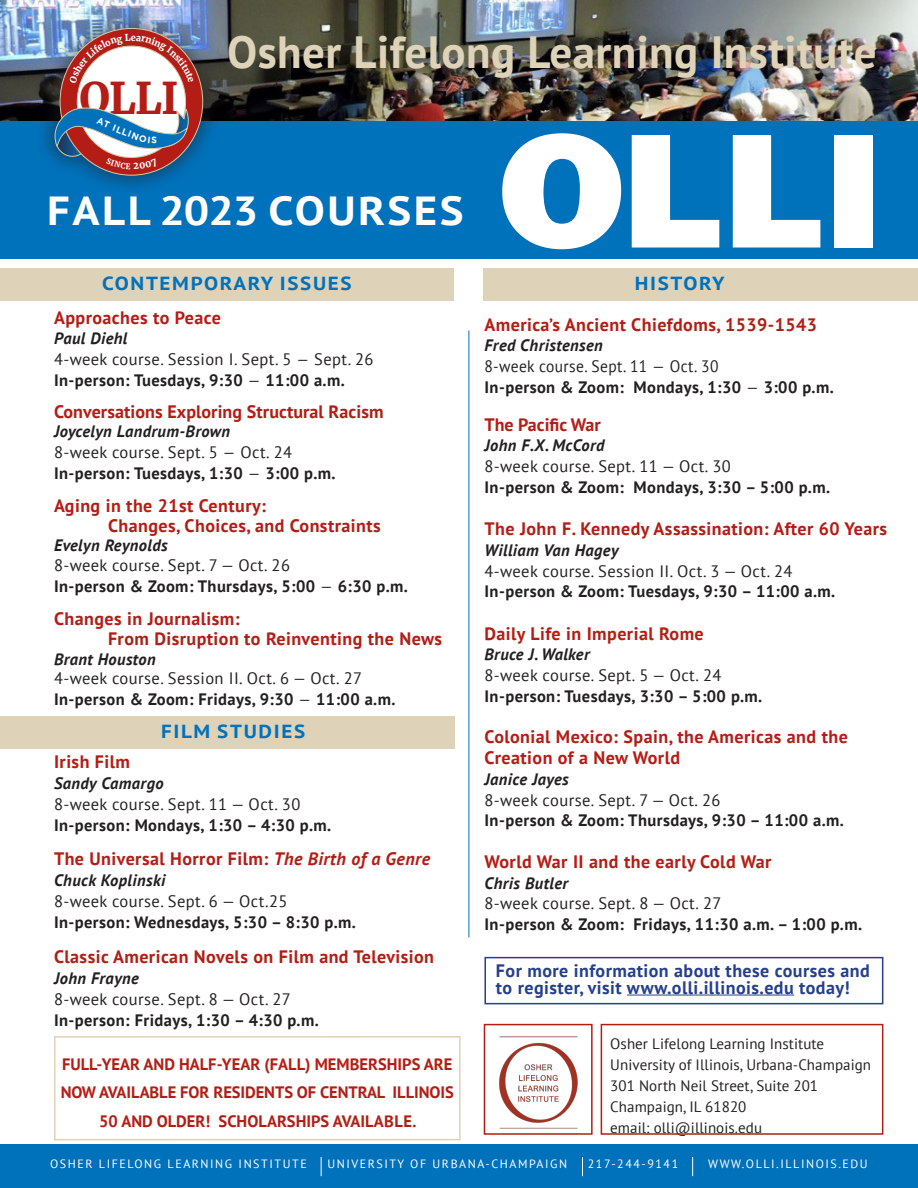
<style>
.page{position:relative;width:918px;height:1188px;background:#fff}
.page>*{position:absolute;margin:0;border:0;box-sizing:border-box;transform-origin:0 0}
.Course_Catagories{font:800 168.75px "Franklin Gothic";color:#fff;scale:1.11 1}
.Course_Title{font:700 45px "PT Sans";letter-spacing:.01em;color:#ded2b8}
.t1{font:700 43.2px "Merriweather";color:#b41d15}
.Course_Catagories-2{font:700 40.5px "PT Sans";letter-spacing:.055em;color:#fff;scale:1.11 1}
.Course_Catagories-3{font:700 18.9px "PT Sans";letter-spacing:.08em;color:#0071bb;scale:1.11 1}
.Course_Location{font:700 18px "PT Sans";letter-spacing:.025em;color:#b41d15}
.Course_Title-2{font:700 18px "PT Sans";letter-spacing:.025em;color:#b41d15}
.Course_Title-3{font:700 18px "PT Sans";letter-spacing:.025em;color:#253f8e}
.Course_Location-2{font:700 18px "PT Sans";letter-spacing:.005em;color:#b41d15}
.Course_Location-3{font:700 18px "PT Sans";color:#b41d15}
.Course_Location-4{font:700 16.5px "PT Sans";letter-spacing:.025em;color:#231f20}
.Course_Location-5{font:16.5px "PT Sans";letter-spacing:.025em;color:#231f20}
.Instructor_Name{font:italic 700 16.5px "PT Sans";letter-spacing:.025em;color:#231f20}
.Course_Title-4{font:700 16.5px/28.5px "PT Sans";color:#b41d15;text-align:center}
.Course_Location-6{font:italic 700 16.5px "PT Sans";letter-spacing:.025em;color:#231f20}
.Course_Location-7{font:16.5px "PT Sans";letter-spacing:.025em;color:#231f20;scale:.94 1}
.Course_Title-5{font:15px "PT Sans";letter-spacing:.005em;color:#231f20}
.Course_Title-6{font:12px "PT Sans";letter-spacing:.13em;color:#fff}
.t2{font:700 9.3px "Gotham";color:#fff}
.s1{font-weight:400}
.s2{font-style:italic}
</style>
<div class="page">
<div style="left:0;top:268px;width:453px;height:32px;background:#ded2b8"></div>
<div style="left:484px;top:268px;width:434px;height:32px;background:#ded2b8"></div>
<div style="left:0;top:716px;width:454px;height:33px;background:#ded2b8"></div>
<div style="left:54px;top:1036px;width:407px;height:104px;border:2px solid #ded2b8"></div>
<img style="left:0;top:0;width:918px;height:121px">
<div style="left:0;top:121px;width:918px;height:138px;background:#0071bb"></div>
<div style="left:36px;top:8px;width:187px;height:187px;background:#231f20;opacity:.49"></div>
<hr style="left:469px;top:330px;width:1px;height:607px;background:#0071bb">
<hr style="left:627px;top:995px;width:167px;height:1px;background:#253f8e">
<div style="left:484px;top:957px;width:399px;height:47px;border:2px solid #253f8e"></div>
<div style="left:0;top:1145px;width:918px;height:43px;background:#0071bb"></div>
<svg style="left:321px;top:1157px;width:1px;height:19px"></svg>
<svg style="left:582px;top:1157px;width:1px;height:19px"></svg>
<svg style="left:692px;top:1157px;width:1px;height:19px"></svg>
<div style="left:601px;top:1024px;width:282px;height:111px;border:2px solid #b41d15"></div>
<img style="left:499px;top:1036px;width:78px;height:93px">
<div style="left:484px;top:1024px;width:109px;height:111px;border:2px solid #b41d15"></div>
<img style="left:55px;top:28px;width:148px;height:147px">
<p class="Course_Title" style="left:227px;top:23px;width:651px">Osher Lifelong Learning Institute</p>
<p class="t1" style="left:80px;top:72px;width:101px">OLLI</p>
<p class="t2" style="left:106px;top:117px;width:27px;rotate:23deg">T ILL</p>
<p class="Course_Catagories-2" style="left:47px;top:184px;width:377px">FALL 2023 COURSES</p>
<p class="Course_Catagories-3" style="left:102px;top:271px;width:226px">CONTEMPORARY ISSUES</p>
<p class="Course_Title-2" style="left:54px;top:306px;width:169px">Approaches to Peace</p>
<p class="Instructor_Name" style="left:54px;top:327px;width:75px">Paul Diehl</p>
<p class="Course_Location-5" style="left:54px;top:348px;width:321px">4-week course. Session I. Sept. 5 — Sept. 26</p>
<p class="Course_Location-4" style="left:54px;top:369px;width:292px">In-person: Tuesdays, 9:30 <span class="s1">—</span> 11:00 a.m.</p>
<p class="Course_Location-2" style="left:54px;top:400px;width:331px">Conversations Exploring Structural Racism</p>
<p class="Instructor_Name" style="left:54px;top:421px;width:178px">Joycelyn Landrum-Brown</p>
<p class="Course_Location-5" style="left:54px;top:441px;width:240px">8-week course. Sept. 5 — Oct. 24</p>
<p class="Course_Location-4" style="left:54px;top:462px;width:283px">In-person: Tuesdays, 1:30 <span class="s1">—</span> 3:00 p.m.</p>
<p class="Course_Location" style="left:54px;top:494px;width:214px">Aging in the 21st Century:</p>
<p class="Course_Location" style="left:108px;top:513px;width:274px">Changes, Choices, and Constraints</p>
<p class="Course_Location-6" style="left:54px;top:535px;width:115px">Evelyn Reynolds</p>
<p class="Course_Location-5" style="left:54px;top:555px;width:238px">8-week course. Sept. 7 — Oct. 26</p>
<p class="Course_Location-4" style="left:54px;top:575px;width:355px">In-person &amp; Zoom: Thursdays, 5:00 <span class="s1">—</span> 6:30 p.m.</p>
<p class="Course_Location" style="left:54px;top:607px;width:187px">Changes in Journalism:</p>
<p class="Course_Location" style="left:108px;top:627px;width:336px">From Disruption to Reinventing the News</p>
<p class="Instructor_Name" style="left:54px;top:648px;width:103px">Brant Houston</p>
<p class="Course_Location-5" style="left:54px;top:668px;width:310px">4-week course. Session II. Oct. 6 — Oct. 27</p>
<p class="Course_Location-4" style="left:54px;top:689px;width:343px">In-person &amp; Zoom: Fridays, 9:30 <span class="s1">—</span> 11:00 a.m.</p>
<p class="Course_Catagories-3" style="left:161px;top:719px;width:131px">FILM STUDIES</p>
<p class="Course_Title-2" style="left:54px;top:750px;width:78px">Irish Film</p>
<p class="Course_Location-6" style="left:54px;top:772px;width:111px">Sandy Camargo</p>
<p class="Course_Location-5" style="left:54px;top:793px;width:248px">8-week course. Sept. 11 — Oct. 30</p>
<p class="Course_Location-4" style="left:54px;top:814px;width:279px">In-person: Mondays, 1:30 – 4:30 p.m.</p>
<p class="Course_Title-2" style="left:54px;top:847px;width:378px">The Universal Horror Film: <span class="s2">The Birth of a Genre</span></p>
<p class="Instructor_Name" style="left:54px;top:870px;width:113px">Chuck Koplinski</p>
<p class="Course_Location-5" style="left:54px;top:891px;width:235px">8-week course. Sept. 6 — Oct.25</p>
<p class="Course_Location-4" style="left:54px;top:912px;width:304px">In-person: Wednesdays, 5:30 – 8:30 p.m.</p>
<p class="Course_Title-2" style="left:54px;top:945px;width:382px">Classic American Novels on Film and Television</p>
<p class="Instructor_Name" style="left:54px;top:967px;width:86px">John Frayne</p>
<p class="Course_Location-5" style="left:54px;top:988px;width:238px">8-week course. Sept. 8 — Oct. 27</p>
<p class="Course_Location-4" style="left:54px;top:1009px;width:266px">In-person: Fridays, 1:30 – 4:30 p.m.</p>
<p class="Course_Title-4" style="left:61px;top:1050px;width:395px">FULL-YEAR AND HALF-YEAR (FALL) MEMBERSHIPS ARE<br>NOW AVAILABLE FOR RESIDENTS OF CENTRAL ILLINOIS<br>50 AND OLDER! SCHOLARSHIPS AVAILABLE.</p>
<p class="Course_Catagories" style="left:497px;top:82px;width:349px">OLLI</p>
<p class="Course_Catagories-3" style="left:635px;top:271px;width:82px">HISTORY</p>
<p class="Course_Title-2" style="left:484px;top:313px;width:334px">America’s Ancient Chiefdoms, 1539-1543</p>
<p class="Instructor_Name" style="left:484px;top:335px;width:120px">Fred Christensen</p>
<p class="Course_Location-7" style="left:484px;top:356px;width:250px">8-week course. Sept. 11 — Oct. 30</p>
<p class="Course_Location-4" style="left:484px;top:376px;width:351px">In-person &amp; Zoom: Mondays, 1:30 <span class="s1">—</span> 3:00 p.m.</p>
<p class="Course_Location-3" style="left:484px;top:412px;width:118px">The Pacific War</p>
<p class="Course_Location-6" style="left:484px;top:435px;width:122px">John F.X. McCord</p>
<p class="Course_Location-5" style="left:484px;top:456px;width:248px">8-week course. Sept. 11 — Oct. 30</p>
<p class="Course_Location-4" style="left:484px;top:476px;width:347px">In-person &amp; Zoom: Mondays, 3:30 – 5:00 p.m.</p>
<p class="Course_Location" style="left:484px;top:517px;width:404px">The John F. Kennedy Assassination: After 60 Years</p>
<p class="Instructor_Name" style="left:484px;top:539px;width:136px">William Van Hagey</p>
<p class="Course_Location-5" style="left:484px;top:560px;width:310px">4-week course. Session II. Oct. 3 — Oct. 24</p>
<p class="Course_Location-4" style="left:484px;top:581px;width:352px">In-person &amp; Zoom: Tuesdays, 9:30 – 11:00 a.m.</p>
<p class="Course_Location" style="left:484px;top:621px;width:221px">Daily Life in Imperial Rome</p>
<p class="Instructor_Name" style="left:484px;top:644px;width:107px">Bruce J. Walker</p>
<p class="Course_Location-5" style="left:484px;top:665px;width:238px">8-week course. Sept. 5 — Oct. 24</p>
<p class="Course_Location-4" style="left:484px;top:685px;width:279px">In-person: Tuesdays, 3:30 – 5:00 p.m.</p>
<p class="Course_Location" style="left:484px;top:725px;width:365px">Colonial Mexico: Spain, the Americas and the</p>
<p class="Course_Location" style="left:484px;top:746px;width:197px">Creation of a New World</p>
<p class="Instructor_Name" style="left:484px;top:768px;width:86px">Janice Jayes</p>
<p class="Course_Location-5" style="left:484px;top:789px;width:238px">8-week course. Sept. 7 — Oct. 26</p>
<p class="Course_Location-4" style="left:484px;top:810px;width:361px">In-person &amp; Zoom: Thursdays, 9:30 – 11:00 a.m.</p>
<p class="Course_Location" style="left:484px;top:850px;width:289px">World War II and the early Cold War</p>
<p class="Instructor_Name" style="left:484px;top:872px;width:85px">Chris Butler</p>
<p class="Course_Location-5" style="left:484px;top:893px;width:238px">8-week course. Sept. 8 — Oct. 27</p>
<p class="Course_Location-4" style="left:484px;top:914px;width:379px">In-person &amp; Zoom: Fridays, 11:30 a.m. – 1:00 p.m.</p>
<p class="Course_Title-3" style="left:496px;top:959px;width:375px">For more information about these courses and</p>
<p class="Course_Title-3" style="left:496px;top:976px;width:355px">to register, visit www.olli.illinois.edu today!</p>
<p class="Course_Title-5" style="left:610px;top:1034px;width:215px">Osher Lifelong Learning Institute</p>
<p class="Course_Title-5" style="left:610px;top:1055px;width:262px">University of Illinois, Urbana-Champaign</p>
<p class="Course_Title-5" style="left:610px;top:1076px;width:209px">301 North Neil Street, Suite 201</p>
<p class="Course_Title-5" style="left:610px;top:1097px;width:138px">Champaign, IL 61820</p>
<p class="Course_Title-5" style="left:610px;top:1118px;width:153px">email: olli@illinois.edu</p>
<p class="Course_Title-6" style="left:50px;top:1156px;width:258px">OSHER LIFELONG LEARNING INSTITUTE</p>
<p class="Course_Title-6" style="left:327px;top:1156px;width:241px">UNIVERSITY OF URBANA-CHAMPAIGN</p>
<p class="Course_Title-6" style="left:588px;top:1156px;width:92px">217-244-9141</p>
<p class="Course_Title-6" style="left:708px;top:1156px;width:161px">WWW.OLLI.ILLINOIS.EDU</p>
</div>
